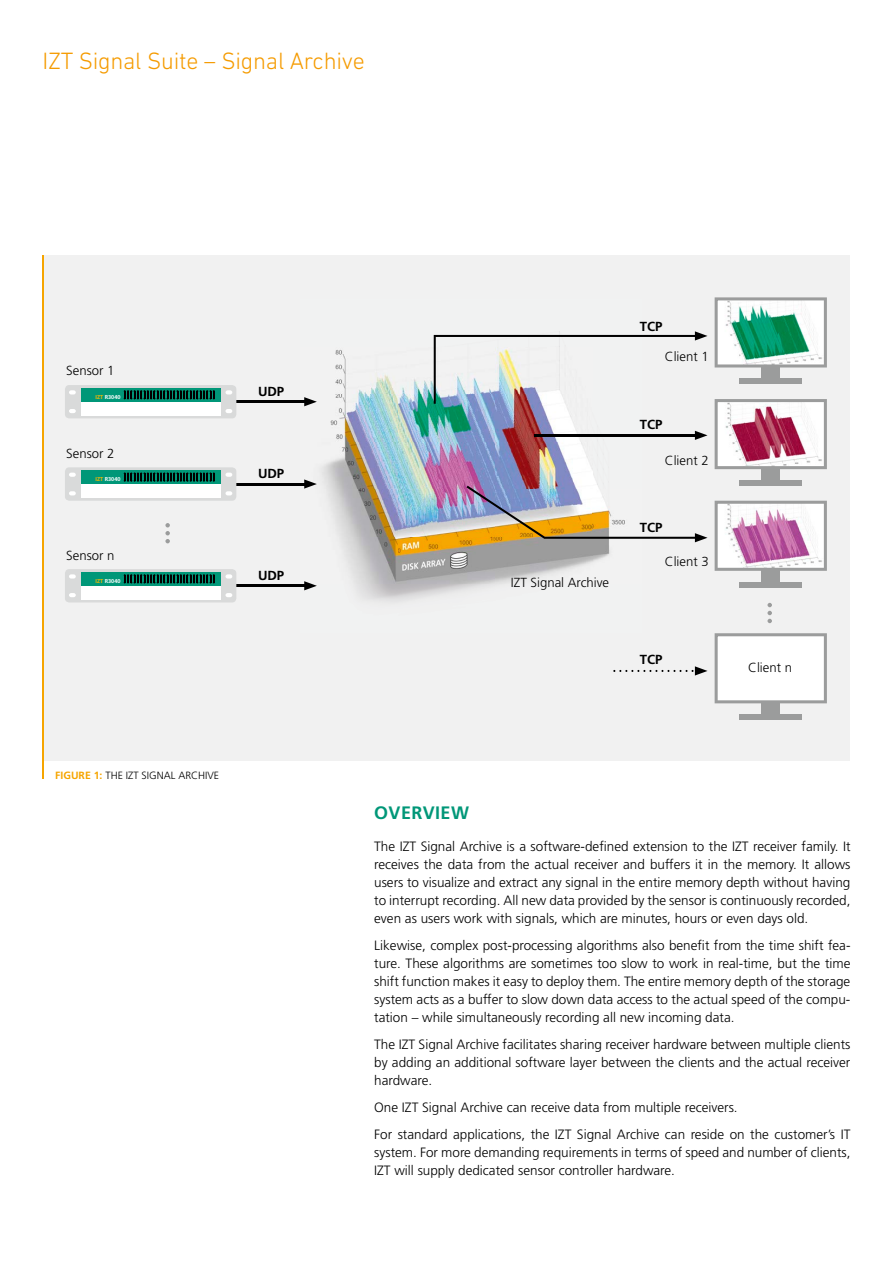
<style>
.page{position:relative;width:893px;height:1263px;background:#fff}
.page>*{position:absolute;margin:0;border:0;box-sizing:border-box;transform-origin:0 0}
.t1{font:300 24px "DIN Next LT Pro";letter-spacing:-.01em;color:#f59b00}
.t2{font:700 18px "Frutiger LT";letter-spacing:.025em;color:#009778}
.t3{font:300 13.5px/18px "Frutiger LT";color:#000;text-align:justify}
.t4{font:300 13.2px "Frutiger LT";color:#000}
.t5{font:700 13.2px "Frutiger LT";color:#000}
.t6{font:300 10.5px "Frutiger LT";color:#000}
.t7{font:700 5.55px "Frutiger LT";color:#fff}
.s1{color:#fbb900}
.s2{font-weight:700;color:#f6a500}
</style>
<div class="page">
<div style="left:43px;top:255px;width:807px;height:506px;background:#f1f1f1"></div>
<svg style="left:715px;top:297px;width:112px;height:70px"></svg>
<svg style="left:715px;top:399px;width:112px;height:70px"></svg>
<svg style="left:715px;top:501px;width:112px;height:70px"></svg>
<svg style="left:715px;top:633px;width:112px;height:70px"></svg>
<div style="left:761px;top:367px;width:19px;height:17px;background:#9b9c9c"></div>
<div style="left:761px;top:469px;width:19px;height:17px;background:#9b9c9c"></div>
<div style="left:761px;top:570px;width:19px;height:17px;background:#9b9c9c"></div>
<div style="left:761px;top:703px;width:19px;height:17px;background:#9b9c9c"></div>
<div style="left:739px;top:378px;width:63px;height:6px;background:#9b9c9c"></div>
<div style="left:739px;top:480px;width:63px;height:6px;background:#9b9c9c"></div>
<div style="left:739px;top:582px;width:63px;height:5px;background:#9b9c9c"></div>
<div style="left:739px;top:714px;width:63px;height:6px;background:#9b9c9c"></div>
<img style="left:301px;top:335px;width:340px;height:267px">
<svg style="left:434px;top:331px;width:273px;height:73px"></svg>
<img style="left:467px;top:486px;width:240px;height:56px">
<svg style="left:613px;top:666px;width:94px;height:9px"></svg>
<hr style="left:534px;top:434px;width:165px;height:2px;background:#000">
<svg style="left:695px;top:431px;width:12px;height:9px"></svg>
<hr style="left:232px;top:401px;width:76px;height:2px;background:#000">
<svg style="left:304px;top:397px;width:13px;height:9px"></svg>
<hr style="left:232px;top:483px;width:76px;height:2px;background:#000">
<svg style="left:304px;top:479px;width:13px;height:10px"></svg>
<hr style="left:232px;top:585px;width:76px;height:2px;background:#000">
<svg style="left:304px;top:581px;width:13px;height:9px"></svg>
<div style="left:65px;top:385px;width:171px;height:33px;background:#d9dada;border-radius:4px"></div>
<div style="left:65px;top:467px;width:171px;height:34px;background:#d9dada;border-radius:4px"></div>
<div style="left:65px;top:569px;width:171px;height:33px;background:#d9dada;border-radius:4px"></div>
<svg style="left:69px;top:409px;width:7px;height:4px"></svg>
<svg style="left:69px;top:390px;width:7px;height:4px"></svg>
<svg style="left:225px;top:409px;width:7px;height:4px"></svg>
<svg style="left:225px;top:390px;width:7px;height:4px"></svg>
<svg style="left:69px;top:491px;width:7px;height:4px"></svg>
<svg style="left:69px;top:473px;width:7px;height:4px"></svg>
<svg style="left:225px;top:491px;width:7px;height:4px"></svg>
<svg style="left:225px;top:473px;width:7px;height:4px"></svg>
<svg style="left:69px;top:593px;width:7px;height:4px"></svg>
<svg style="left:69px;top:574px;width:7px;height:4px"></svg>
<svg style="left:225px;top:593px;width:7px;height:4px"></svg>
<svg style="left:225px;top:574px;width:7px;height:4px"></svg>
<div style="left:81px;top:388px;width:139px;height:14px;background:#009778"></div>
<div style="left:81px;top:402px;width:139px;height:14px;background:#fff"></div>
<svg style="left:124px;top:390px;width:91px;height:9px"></svg>
<div style="left:81px;top:470px;width:139px;height:14px;background:#009778"></div>
<div style="left:81px;top:484px;width:139px;height:14px;background:#fff"></div>
<svg style="left:124px;top:472px;width:91px;height:10px"></svg>
<div style="left:81px;top:572px;width:139px;height:14px;background:#009778"></div>
<div style="left:81px;top:586px;width:139px;height:14px;background:#fff"></div>
<svg style="left:124px;top:574px;width:91px;height:9px"></svg>
<svg style="left:767px;top:603px;width:5px;height:20px"></svg>
<svg style="left:165px;top:523px;width:5px;height:20px"></svg>
<hr style="left:43px;top:255px;width:1px;height:524px;background:#f6a500">
<h1 class="t1" style="left:43px;top:47px;width:324px">IZT Signal Suite – Signal Archive</h1>
<p class="t4" style="left:66px;top:363px;width:50px">Sensor 1</p>
<p class="t7" style="left:95px;top:394px;width:27px"><span class="s1">IZT</span> R3040</p>
<p class="t4" style="left:66px;top:446px;width:50px">Sensor 2</p>
<p class="t7" style="left:95px;top:476px;width:27px"><span class="s1">IZT</span> R3040</p>
<p class="t4" style="left:66px;top:547px;width:50px">Sensor n</p>
<p class="t7" style="left:95px;top:578px;width:27px"><span class="s1">IZT</span> R3040</p>
<p class="t5" style="left:258px;top:383px;width:28px">UDP</p>
<p class="t5" style="left:258px;top:465px;width:28px">UDP</p>
<p class="t5" style="left:258px;top:567px;width:28px">UDP</p>
<p class="t6" style="left:55px;top:769px;width:165px"><span class="s2">FIGURE 1:</span> THE IZT SIGNAL ARCHIVE</p>
<p class="t5" style="left:640px;top:318px;width:24px">TCP</p>
<p class="t4" style="left:665px;top:349px;width:45px">Client 1</p>
<p class="t5" style="left:640px;top:417px;width:24px">TCP</p>
<p class="t4" style="left:665px;top:453px;width:45px">Client 2</p>
<p class="t5" style="left:640px;top:520px;width:24px">TCP</p>
<p class="t4" style="left:511px;top:575px;width:100px">IZT Signal Archive</p>
<p class="t4" style="left:665px;top:554px;width:45px">Client 3</p>
<p class="t5" style="left:640px;top:652px;width:24px">TCP</p>
<p class="t4" style="left:748px;top:660px;width:45px">Client n</p>
<h2 class="t2" style="left:374px;top:802px;width:96px">OVERVIEW</h2>
<p class="t3" style="left:374px;top:837px;width:478px">The IZT Signal Archive is a software-defined extension to the IZT receiver family. It receives the data from the actual receiver and buffers it in the memory. It allows users to visualize and extract any signal in the entire memory depth without having to interrupt recording. All new data provided by the sensor is continuously recorded, even as users work with signals, which are minutes, hours or even days old.</p>
<p class="t3" style="left:374px;top:936px;width:478px">Likewise, complex post-processing algorithms also benefit from the time shift fea&shy;ture. These algorithms are sometimes too slow to work in real-time, but the time shift function makes it easy to deploy them. The entire memory depth of the storage system acts as a buffer to slow down data access to the actual speed of the compu&shy;tation – while simultaneously recording all new incoming data.</p>
<p class="t3" style="left:374px;top:1035px;width:478px">The IZT Signal Archive facilitates sharing receiver hardware between multiple clients by adding an additional software layer between the clients and the actual receiver hardware.</p>
<p class="t3" style="left:374px;top:1094px;width:478px;line-height:27px">One IZT Signal Archive can receive data from multiple receivers.<br>For standard applications, the IZT Signal Archive can reside on the customer’s IT</p>
<p class="t3" style="left:374px;top:1143px;width:478px">system. For more demanding requirements in terms of speed and number of clients,<br>IZT will supply dedicated sensor controller hardware.</p>
</div>
